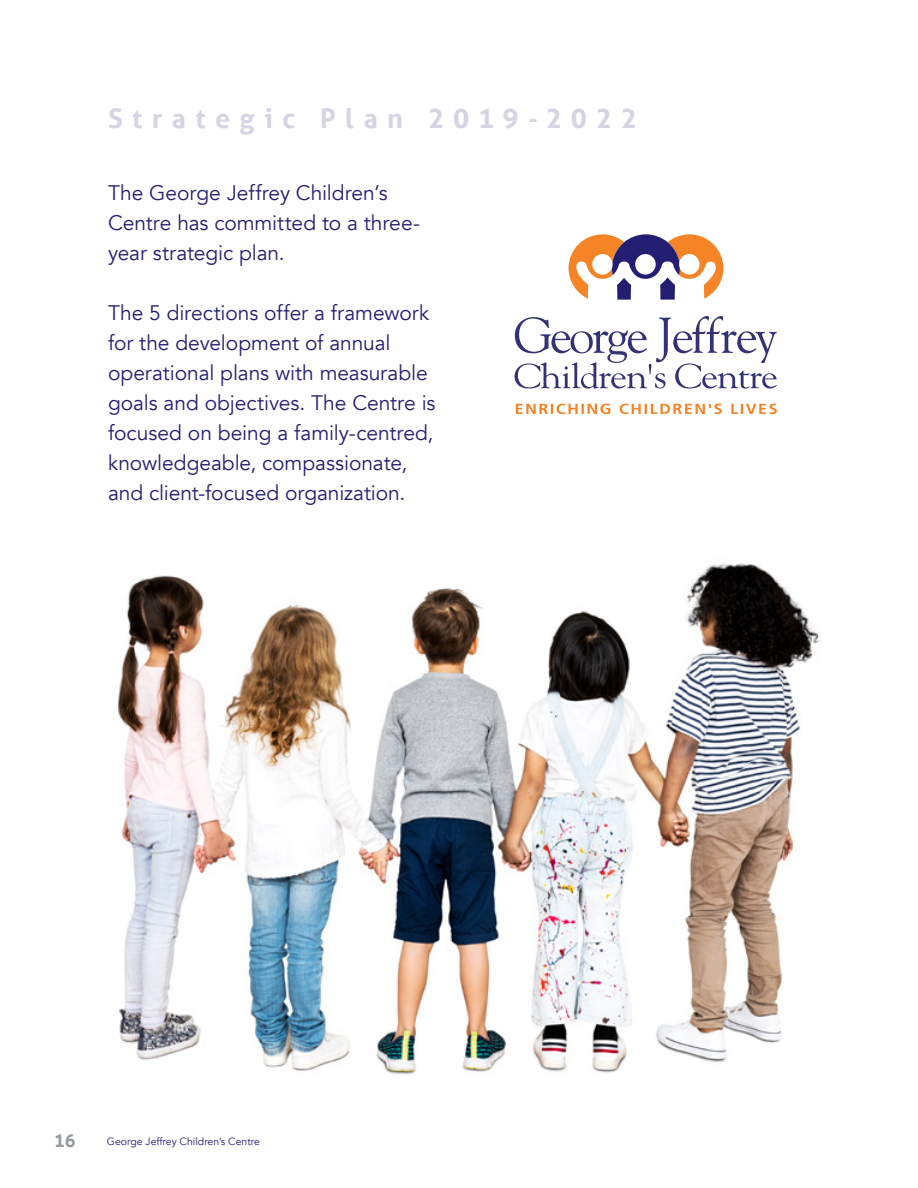
<style>
.page{position:relative;width:918px;height:1188px;background:#fff}
.page>*{position:absolute;margin:0;border:0;box-sizing:border-box;transform-origin:0 0}
.t1{font:700 27px "Aller";letter-spacing:.34em;color:#d5d4e4}
.t2{font:21px/30px "Avenir";letter-spacing:-.005em;color:#221f72}
.t3{font:700 18px "Aller";color:#949ca1}
.t4{font:10.5px "Avenir";color:#221f72}
</style>
<div class="page">
<img style="left:117px;top:563px;width:703px;height:514px">
<svg style="left:569px;top:234px;width:154px;height:66px"></svg>
<svg style="left:515px;top:316px;width:262px;height:73px"></svg>
<svg style="left:516px;top:404px;width:94px;height:10px"></svg>
<svg style="left:620px;top:404px;width:102px;height:10px"></svg>
<svg style="left:731px;top:404px;width:46px;height:10px"></svg>
<p class="t1" style="left:108px;top:102px;width:531px">Strategic Plan 2019-2022</p>
<p class="t2" style="left:108px;top:178px;width:314px">The George Jeffrey Children’s<br>Centre has committed to a three&shy;year strategic plan.</p>
<p class="t2" style="left:108px;top:298px;width:329px">The 5 directions offer a framework for the development of annual operational plans with measurable goals and objectives. The Centre is focused on being a family-centred, knowledgeable, compassionate, and client-focused organization.</p>
<p class="t3" style="left:54px;top:1130px;width:23px">16</p>
<p class="t4" style="left:107px;top:1135px;width:155px">George Jeffrey Children’s Centre</p>
</div>
